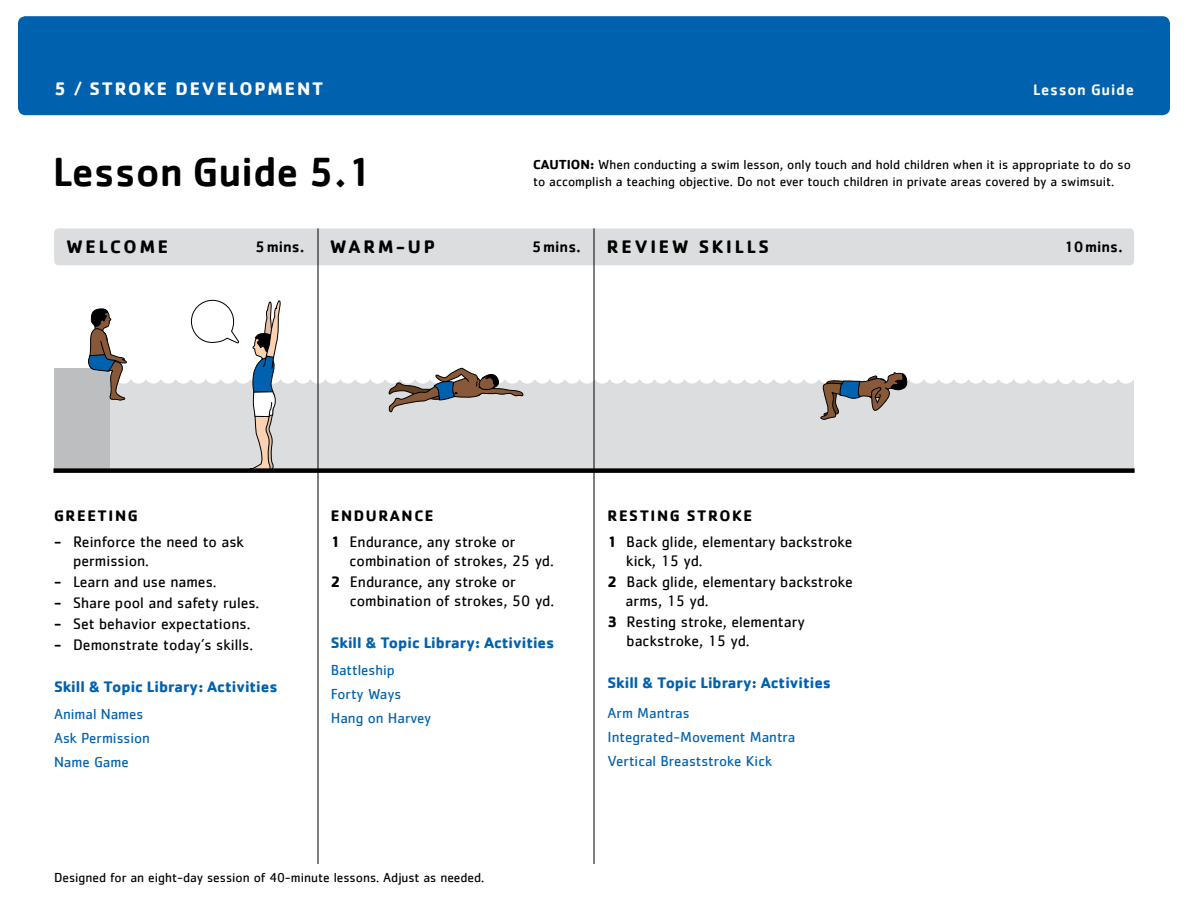
<style>
.page{position:relative;width:1188px;height:918px;background:#fff}
.page>*{position:absolute;margin:0;border:0;box-sizing:border-box;transform-origin:0 0}
.t1{font:500 42px "Cachet";color:#000}
.t2{font:700 18.75px "Cachet";letter-spacing:.15em;color:#000}
.t3{font:700 18.75px "Cachet";letter-spacing:.1em;color:#fff}
.t4{font:15.75px/21px "Cachet";color:#000}
.t5{font:700 15.75px "Cachet";color:#0061af}
.t6{font:700 15.75px "Cachet";letter-spacing:.1em;color:#000}
.t7{font:500 15.75px "Cachet";color:#000}
.t8{font:500 15.75px "Cachet";letter-spacing:.05em;color:#fff}
.t9{font:15px/24px "Cachet";color:#0061af}
.t10{font:13.5px/17.2px "Cachet";color:#000}
.s1{font-weight:500}
.s2{font-weight:700}
</style>
<div class="page">
<div style="left:54px;top:228px;width:1080px;height:37px;background:#dcddde;border-radius:4px"></div>
<div style="left:109px;top:379px;width:1025px;height:89px;background:#dcddde"></div>
<hr style="left:318px;top:228px;width:1px;height:636px;background:#000">
<hr style="left:594px;top:228px;width:1px;height:636px;background:#000">
<svg style="left:250px;top:300px;width:31px;height:168px"></svg>
<div style="left:54px;top:369px;width:55px;height:102px;background:#bcbec0"></div>
<svg style="left:88px;top:308px;width:39px;height:93px"></svg>
<svg style="left:388px;top:367px;width:136px;height:46px"></svg>
<div style="left:53px;top:468px;width:1082px;height:5px;background:#000"></div>
<svg style="left:820px;top:372px;width:87px;height:48px;background:#a19c9a"></svg>
<svg style="left:191px;top:300px;width:48px;height:43px"></svg>
<div style="left:18px;top:16px;width:1152px;height:99px;background:#0061af;border-radius:8px"></div>
<p class="t3" style="left:54px;top:77px;width:271px">5 <span class="s1">/</span> STROKE DEVELOPMENT</p>
<p class="t8" style="left:1033px;top:80px;width:102px">Lesson Guide</p>
<h1 class="t1" style="left:53px;top:147px;width:321px">Lesson Guide 5.1</h1>
<p class="t10" style="left:533px;top:156px;width:599px"><span class="s2">CAUTION:</span> When conducting a swim lesson, only touch and hold children when it is appropriate to do so to accomplish a teaching objective. Do not ever touch children in private areas covered by a swimsuit.</p>
<p class="t2" style="left:66px;top:235px;width:103px">WELCOME</p>
<p class="t7" style="left:255px;top:237px;width:51px">5 mins.</p>
<p class="t2" style="left:330px;top:235px;width:34px">Warm</p>
<p class="t2" style="left:396px;top:235px;width:40px">-Up</p>
<p class="t7" style="left:532px;top:237px;width:51px">5mins.</p>
<p class="t2" style="left:607px;top:235px;width:164px">REVIEW SKILLS</p>
<p class="t6" style="left:54px;top:505px;width:85px">GREETING</p>
<p class="t4" style="left:73px;top:533px;width:172px;line-height:18.8px;text-indent:-19px"><span class="s1">-</span> Reinforce the need to ask permission.</p>
<p class="t4" style="left:54px;top:571px;width:164px"><span class="s1">-</span> Learn and use names.</p>
<p class="t4" style="left:54px;top:592px;width:207px"><span class="s1">-</span> Share pool and safety rules.</p>
<p class="t4" style="left:54px;top:613px;width:198px"><span class="s1">-</span> Set behavior expectations.</p>
<p class="t4" style="left:54px;top:634px;width:201px"><span class="s1">-</span> Demonstrate today’s skills.</p>
<p class="t5" style="left:54px;top:677px;width:225px">Skill &amp; Topic Library: Activities</p>
<p class="t9" style="left:54px;top:702px;width:97px">Animal Names<br>Ask Permission<br>Name Game</p>
<p class="t4" style="left:331px;top:501px;width:186px;line-height:27px"><span class="s2">endurance<br>1</span> Endurance, any stroke or</p>
<p class="t4" style="left:331px;top:550px;width:225px;text-indent:19px">combination of strokes, 25 yd.<br><span class="s2">2</span> Endurance, any stroke or</p>
<p class="t4" style="left:350px;top:590px;width:206px">combination of strokes, 50 yd.</p>
<p class="t5" style="left:331px;top:632px;width:225px">Skill &amp; Topic Library: Activities</p>
<p class="t9" style="left:331px;top:658px;width:102px">Battleship<br>Forty Ways<br>Hang on Harvey</p>
<p class="t6" style="left:608px;top:505px;width:12px">resting</p>
<p class="t6" style="left:687px;top:505px;width:12px">stro</p>
<p class="t4" style="left:608px;top:501px;width:247px;line-height:27px;text-indent:125px"><span class="s2">ke<br>1</span> Back glide, elementary backstroke</p>
<p class="t4" style="left:608px;top:550px;width:247px;text-indent:19px">kick, 15 yd.<br><span class="s2">2</span> Back glide, elementary backstroke</p>
<p class="t4" style="left:608px;top:590px;width:199px;text-indent:18px">arms, 15 yd.<br><span class="s2">3</span> Resting stroke, elementary</p>
<p class="t4" style="left:627px;top:630px;width:125px">backstroke, 15 yd.</p>
<p class="t5" style="left:608px;top:672px;width:225px">Skill &amp; Topic Library: Activities</p>
<p class="t9" style="left:608px;top:700px;width:189px">Arm Mantras<br>Integrated-Movement Mantra<br>Vertical Breaststroke Kick</p>
<p class="t10" style="left:54px;top:868px;width:432px">Designed for an eight-day session of 40-minute lessons. Adjust as needed.</p>
<p class="t7" style="left:1064px;top:237px;width:60px">10mins.</p>
</div>
